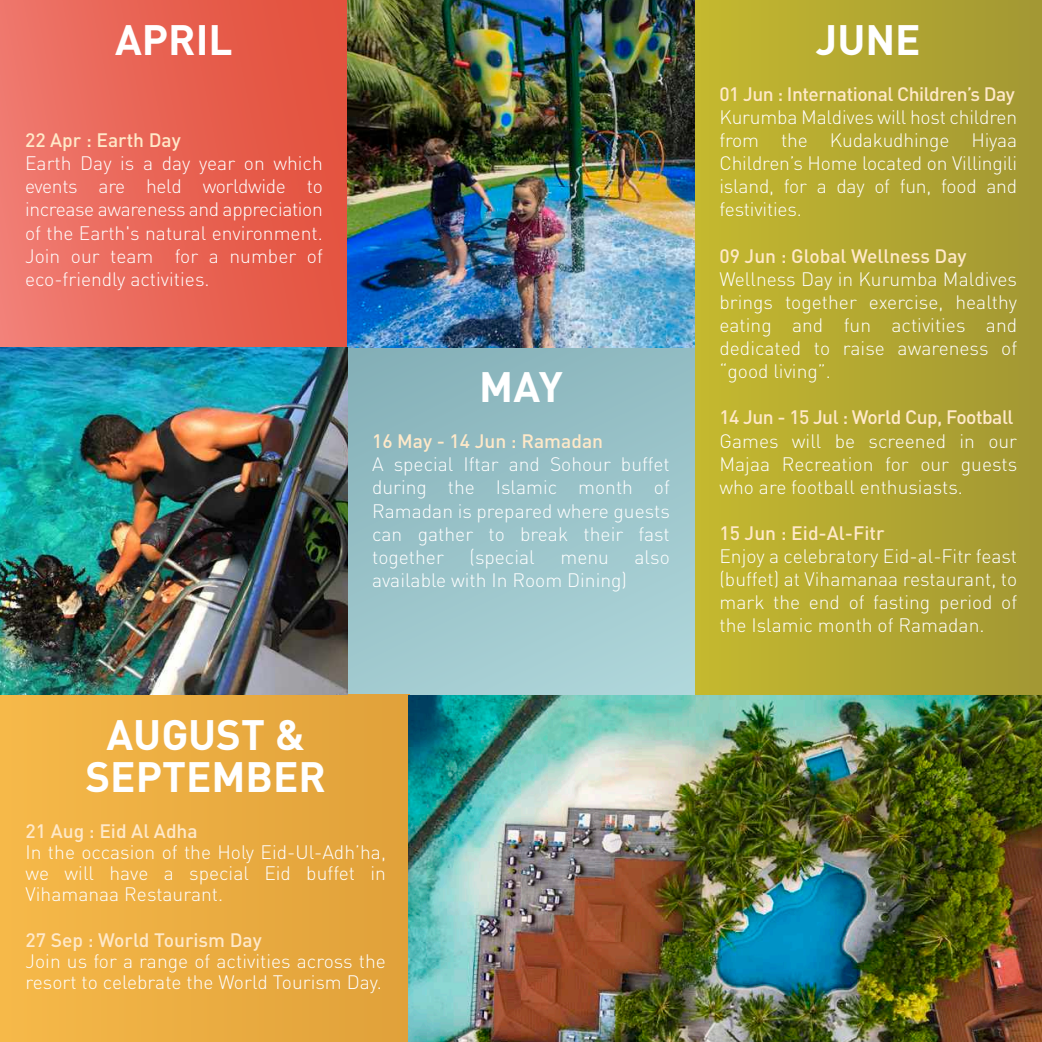
<style>
.page{position:relative;width:1042px;height:1042px;background:#fff}
.page>*{position:absolute;margin:0;border:0;box-sizing:border-box;transform-origin:0 0}
.t1{font:700 42px/42px "DIN";color:#fff;text-align:center}
.t2{font:300 19.25px/23.1px "DIN";color:#fff;text-align:justify}
.t3{font:500 19.25px "DIN";color:#ffe9c9}
.t4{font:500 19.25px "DIN";letter-spacing:-.025em;color:#ffe9c9}
</style>
<div class="page">
<div style="left:0;top:0;width:347px;height:347px;background:linear-gradient(to right,#ef7a70,#e2503b)"></div>
<div style="left:694px;top:0;width:347px;height:694px;background:linear-gradient(to right,#c5b92f,#a29734)"></div>
<div style="left:347px;top:347px;width:347px;height:347px;background:linear-gradient(to bottom,#8ab5bc,#a9d1d6)"></div>
<div style="left:0;top:694px;width:410px;height:348px;background:#ebad41"></div>
<img style="left:347px;top:0;width:347px;height:347px">
<img style="left:408px;top:695px;width:633px;height:347px">
<img style="left:0;top:347px;width:347px;height:347px">
<h1 class="t1" style="left:115px;top:17px;width:119px">APRIL</h1>
<p class="t3" style="left:25px;top:127px;width:157px">22 Apr : Earth Day</p>
<p class="t2" style="left:25px;top:151px;width:299px">Earth Day is a day year on which events are held worldwide to increase awareness and appreciation of the Earth's natural environment.<br>Join our team for a number of eco-friendly activities.</p>
<h1 class="t1" style="left:479px;top:364px;width:85px">MAY</h1>
<p class="t3" style="left:372px;top:428px;width:232px">16 May - 14 Jun : Ramadan</p>
<p class="t2" style="left:372px;top:452px;width:299px">A special Iftar and Sohour buffet during the Islamic month of Ramadan is prepared where guests can gather to break their fast together</p>
<p class="t2" style="left:469px;top:544px;width:67px">(special</p>
<p class="t2" style="left:560px;top:544px;width:50px">menu</p>
<p class="t2" style="left:634px;top:544px;width:37px">also</p>
<p class="t2" style="left:372px;top:568px;width:256px">available with In Room Dining)</p>
<h1 class="t1" style="left:85px;top:712px;width:242px">AUGUST &amp;<br>SEPTEMBER</h1>
<p class="t3" style="left:26px;top:818px;width:174px">21 Aug : Eid Al Adha</p>
<p class="t2" style="left:26px;top:841px;width:362px;line-height:21px">In the occasion of the Holy Eid-Ul-Adh’ha, we will have a special Eid buffet in Vihamanaa Restaurant.</p>
<p class="t3" style="left:26px;top:927px;width:238px">27 Sep : World Tourism Day</p>
<p class="t2" style="left:26px;top:950px;width:362px;line-height:21px">Join us for a range of activities across the resort to celebrate the World Tourism Day.</p>
<h1 class="t1" style="left:816px;top:17px;width:106px">JUNE</h1>
<p class="t4" style="left:719px;top:81px;width:297px">01 Jun : International Children’s Day</p>
<p class="t2" style="left:719px;top:105px;width:299px">Kurumba Maldives will host children from the Kudakudhinge Hiyaa Children’s Home located on Villingili island, for a day of fun, food and festivities.</p>
<p class="t3" style="left:719px;top:243px;width:249px">09 Jun : Global Wellness Day</p>
<p class="t2" style="left:719px;top:267px;width:299px">Wellness Day in Kurumba Maldives brings together exercise, healthy eating and fun activities and dedicated to raise awareness of “good living”.</p>
<p class="t4" style="left:719px;top:404px;width:296px">14 Jun - 15 Jul : World Cup, Football</p>
<p class="t2" style="left:719px;top:428px;width:299px">Games will be screened in our Majaa Recreation for our guests who are football enthusiasts.</p>
<p class="t3" style="left:719px;top:520px;width:166px">15 Jun : Eid-Al-Fitr</p>
<p class="t2" style="left:719px;top:544px;width:299px">Enjoy a celebratory Eid-al-Fitr feast (buffet) at Vihamanaa restaurant, to mark the end of fasting period of the Islamic month of Ramadan.</p>
</div>
